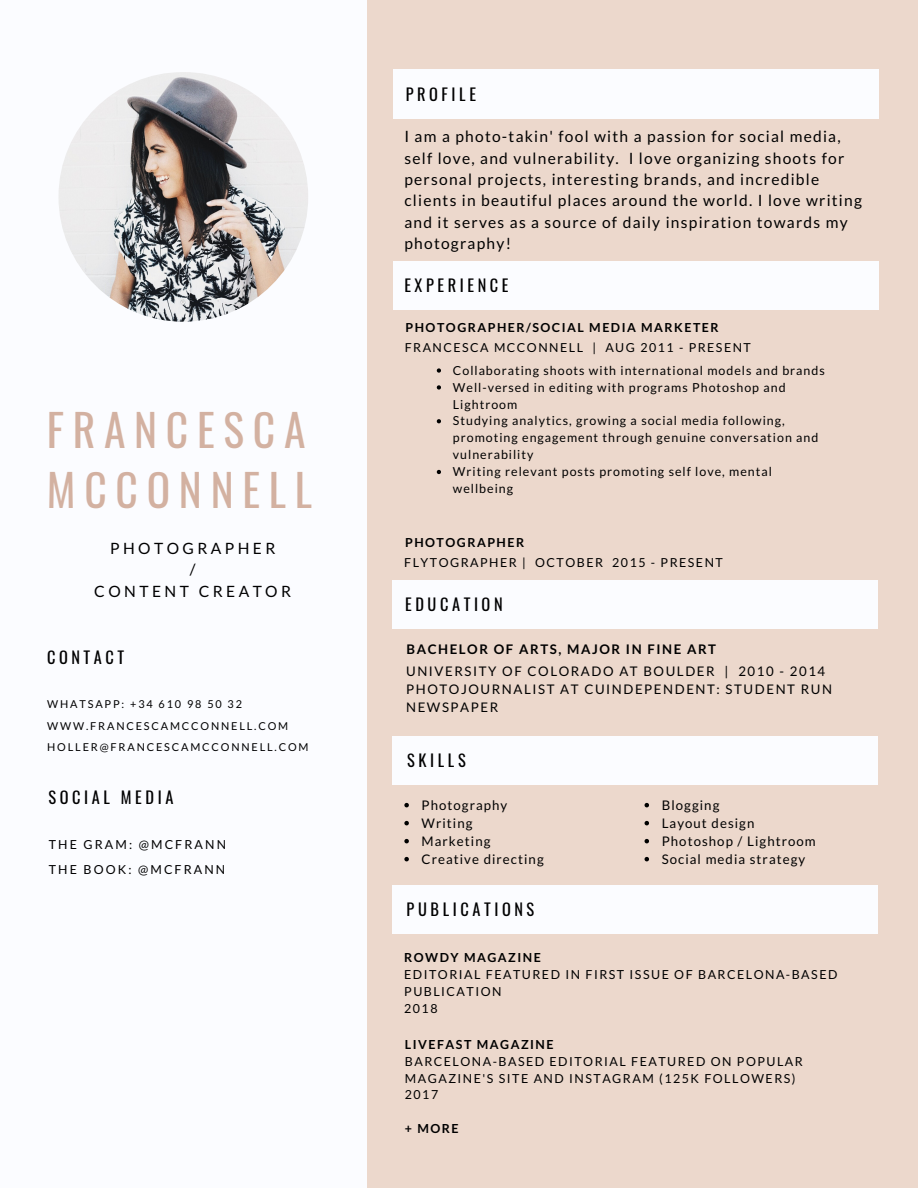
<style>
.page{position:relative;width:918px;height:1188px;background:#ecd8cc}
.page>*{position:absolute;margin:0;border:0;box-sizing:border-box;transform-origin:0 0}
.t1{font:45.9px/64.2px "Oswald";letter-spacing:.2em;color:#d3b1a1}
.t2{font:43.65px/60.8px "Oswald";letter-spacing:.2em;color:#d3b1a1}
.t3{font:16.35px "Oswald";letter-spacing:.22em;color:#000}
.t4{font:15.6px/21.3px "Lato";letter-spacing:.08em;color:#000}
.t5{font:15.6px/21.3px "Lato";letter-spacing:.22em;color:#000;text-align:center}
.t6{font:13.2px/18px "Lato";letter-spacing:.08em;color:#000}
.t7{font:13.2px/18px "Lato";letter-spacing:.12em;color:#000}
.t8{font:700 13.2px "Lato";letter-spacing:.12em;color:#000}
.t9{font:12.45px/17px "Lato";letter-spacing:.08em;color:#000}
.t10{font:12.45px/16.8px "Lato";letter-spacing:.12em;color:#000}
.t11{font:700 12.45px "Lato";letter-spacing:.12em;color:#000}
.t12{font:12.45px/24.8px "Lato";letter-spacing:.17em;color:#000}
.t13{font:10.95px/21.3px "Lato";letter-spacing:.17em;color:#000}
</style>
<div class="page">
<div style="left:392px;top:885px;width:486px;height:48px;background:#fbfcff"></div>
<div style="left:392px;top:736px;width:486px;height:49px;background:#fbfcff"></div>
<div style="left:392px;top:580px;width:486px;height:48px;background:#fbfcff"></div>
<div style="left:393px;top:261px;width:486px;height:48px;background:#fbfcff"></div>
<div style="left:393px;top:70px;width:486px;height:48px;background:#fbfcff"></div>
<svg style="left:437px;top:368px;width:4px;height:5px"></svg>
<svg style="left:437px;top:385px;width:4px;height:5px"></svg>
<svg style="left:437px;top:419px;width:4px;height:4px"></svg>
<svg style="left:437px;top:470px;width:4px;height:4px"></svg>
<svg style="left:404px;top:803px;width:5px;height:4px"></svg>
<svg style="left:404px;top:821px;width:5px;height:4px"></svg>
<svg style="left:404px;top:839px;width:5px;height:4px"></svg>
<svg style="left:404px;top:857px;width:5px;height:4px"></svg>
<svg style="left:645px;top:803px;width:4px;height:4px"></svg>
<svg style="left:645px;top:821px;width:4px;height:4px"></svg>
<svg style="left:645px;top:839px;width:4px;height:4px"></svg>
<svg style="left:645px;top:857px;width:4px;height:4px"></svg>
<div style="left:0;top:0;width:367px;height:1188px;background:#fbfcff"></div>
<img style="left:58px;top:72px;width:250px;height:250px;border-radius:50%">
<h1 class="t1" style="left:47px;top:369px;width:233px">CAROLINE<br>LEWEY</h1>
<h2 class="t2" style="left:47px;top:397px;width:267px">FRANCESCA<br>MCCONNELL</h2>
<p class="t5" style="left:94px;top:537px;width:198px">PHOTOGRAPHER<br>/<br>CONTENT CREATOR</p>
<h3 class="t3" style="left:47px;top:645px;width:79px">CONTACT</h3>
<p class="t12" style="left:47px;top:691px;width:242px">HELLO@COURTNEYADAMS.COM<br>WWW.COURTNEYADAMS.COM</p>
<p class="t13" style="left:47px;top:693px;width:263px">WHATSAPP: +34 610 98 50 32<br>WWW.FRANCESCAMCCONNELL.COM<br>HOLLER@FRANCESCAMCCONNELL.COM</p>
<h3 class="t3" style="left:49px;top:784px;width:126px">SOCIAL MEDIA</h3>
<p class="t12" style="left:49px;top:832px;width:179px">THE GRAM: @MCFRANN<br>THE BOOK: @MCFRANN</p>
<h3 class="t3" style="left:406px;top:82px;width:72px">PROFILE</h3>
<p class="t4" style="left:404px;top:125px;width:459px">I am a photo-takin' fool with a passion for social media, self love, and vulnerability. I love organizing shoots for personal projects, interesting brands, and incredible clients in beautiful places around the world. I love writing and it serves as a source of daily inspiration towards my photography!</p>
<h3 class="t3" style="left:404px;top:273px;width:106px">EXPERIENCE</h3>
<p class="t11" style="left:406px;top:319px;width:315px">PHOTOGRAPHER/SOCIAL MEDIA MARKETER</p>
<p class="t10" style="left:405px;top:339px;width:348px">FRANCESCA MCCONNELL | AUG 2011 - PRESENT</p>
<p class="t9" style="left:453px;top:361px;width:373px">Collaborating shoots with international models and brands Well-versed in editing with programs Photoshop and Lightroom<br>Studying analytics, growing a social media following, promoting engagement through genuine conversation and vulnerability<br>Writing relevant posts promoting self love, mental wellbeing</p>
<p class="t11" style="left:405px;top:534px;width:121px">PHOTOGRAPHER</p>
<p class="t10" style="left:404px;top:554px;width:320px">FLYTOGRAPHER | OCTOBER 2015 - PRESENT</p>
<h3 class="t3" style="left:405px;top:592px;width:99px">EDUCATION</h3>
<p class="t8" style="left:407px;top:641px;width:311px">BACHELOR OF ARTS, MAJOR IN FINE ART</p>
<p class="t7" style="left:406px;top:662px;width:427px">UNIVERSITY OF COLORADO AT BOULDER | 2010 - 2014<br>PHOTOJOURNALIST AT CUINDEPENDENT: STUDENT RUN<br>NEWSPAPER</p>
<h3 class="t3" style="left:407px;top:748px;width:60px">SKILLS</h3>
<p class="t6" style="left:422px;top:796px;width:124px">Photography<br>Writing<br>Marketing<br>Creative directing</p>
<p class="t6" style="left:662px;top:796px;width:156px">Blogging<br>Layout design<br>Photoshop / Lightroom<br>Social media strategy</p>
<h3 class="t3" style="left:407px;top:897px;width:129px">PUBLICATIONS</h3>
<p class="t11" style="left:404px;top:950px;width:138px">ROWDY MAGAZINE</p>
<p class="t10" style="left:404px;top:966px;width:435px">EDITORIAL FEATURED IN FIRST ISSUE OF BARCELONA-BASED<br>PUBLICATION<br>2018</p>
<p class="t11" style="left:405px;top:1036px;width:150px">LIVEFAST MAGAZINE</p>
<p class="t10" style="left:405px;top:1052px;width:400px">BARCELONA-BASED EDITORIAL FEATURED ON POPULAR<br>MAGAZINE'S SITE AND INSTAGRAM (125K FOLLOWERS)<br>2017</p>
<p class="t11" style="left:405px;top:1121px;width:55px">+ MORE</p>
</div>
